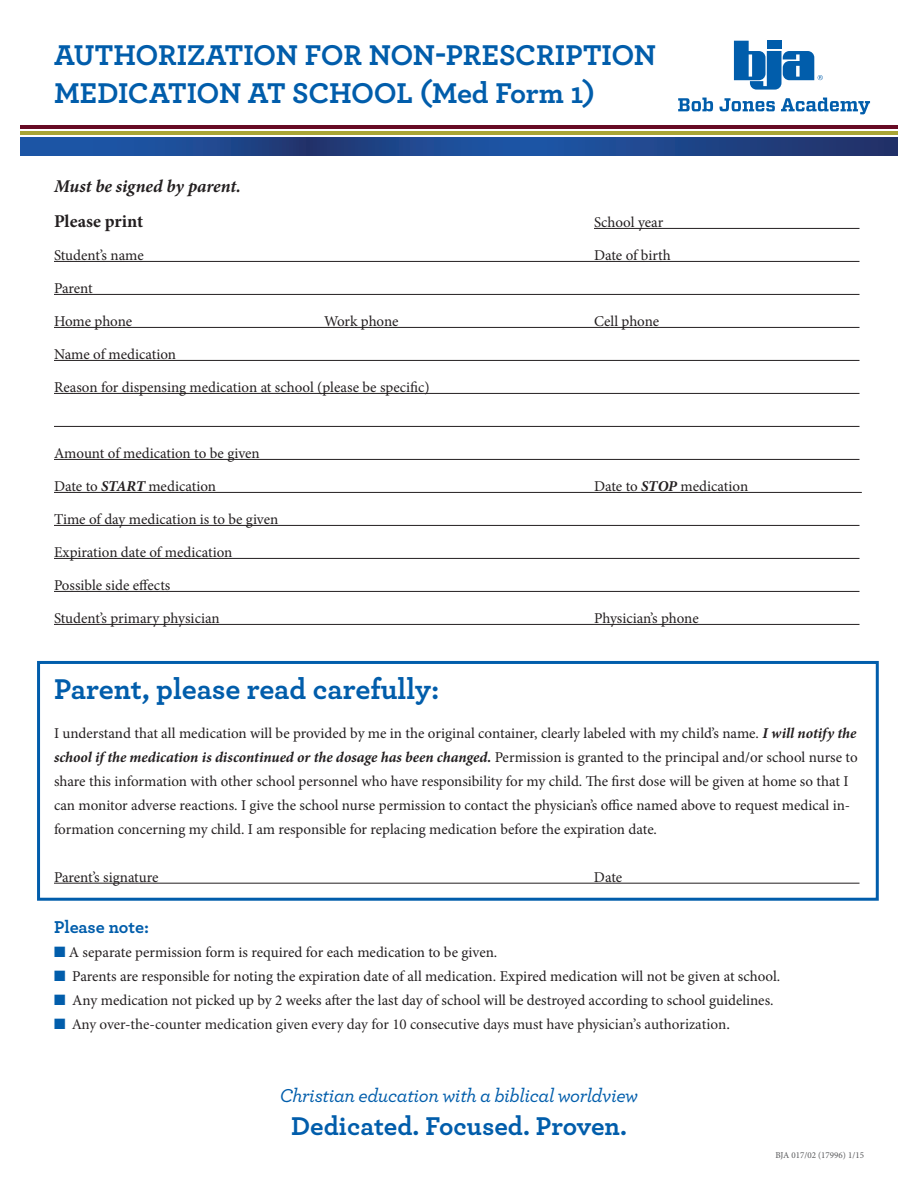
<style>
.page{position:relative;width:918px;height:1188px;background:#fff}
.page>*{position:absolute;margin:0;border:0;box-sizing:border-box;transform-origin:0 0}
.t1{font:700 30px/38px "Archer";letter-spacing:-.01em;color:#015dab}
.t2{font:700 27px "Archer";color:#015dab}
.t3{font:italic 500 19.5px "Archer";letter-spacing:-.02em;color:#015dab}
.t4{font:italic 700 18px "Minion Pro";letter-spacing:-.005em;color:#231f20}
.t5{font:700 18px "Minion Pro";color:#231f20}
.t6{font:700 18px "Archer";letter-spacing:-.005em;color:#015dab}
.t7{font:15px/24px "Minion Pro";color:#231f20}
.t8{font:15px "Minion";color:#231f20}
.t9{font:9px "Minion Pro";color:#57585a}
.s1{font-weight:700;font-style:italic}
.s2{color:#015dab}
</style>
<div class="page">
<hr style="left:594px;top:228px;width:266px;height:1px;background:#231f20">
<hr style="left:54px;top:261px;width:806px;height:1px;background:#231f20">
<hr style="left:54px;top:294px;width:806px;height:1px;background:#231f20">
<hr style="left:54px;top:327px;width:806px;height:1px;background:#231f20">
<hr style="left:54px;top:360px;width:806px;height:1px;background:#231f20">
<hr style="left:54px;top:393px;width:806px;height:1px;background:#231f20">
<hr style="left:54px;top:426px;width:806px;height:1px;background:#231f20">
<hr style="left:54px;top:459px;width:806px;height:1px;background:#231f20">
<hr style="left:54px;top:492px;width:808px;height:1px;background:#231f20">
<hr style="left:54px;top:525px;width:806px;height:1px;background:#231f20">
<hr style="left:54px;top:558px;width:806px;height:1px;background:#231f20">
<hr style="left:54px;top:591px;width:806px;height:1px;background:#231f20">
<hr style="left:54px;top:624px;width:806px;height:1px;background:#231f20">
<hr style="left:54px;top:883px;width:806px;height:1px;background:#231f20">
<svg style="left:734px;top:41px;width:89px;height:49px"></svg>
<svg style="left:678px;top:98px;width:35px;height:13px"></svg>
<svg style="left:719px;top:98px;width:56px;height:13px"></svg>
<svg style="left:781px;top:98px;width:89px;height:16px"></svg>
<hr style="left:20px;top:125px;width:878px;height:4px;background:#670a24">
<hr style="left:20px;top:131px;width:878px;height:4px;background:#a9a535">
<svg style="left:20px;top:138px;width:878px;height:17px;background:#1e468c"></svg>
<div style="left:37px;top:661px;width:842px;height:240px;border:3px solid #015dab"></div>
<h1 class="t1" style="left:54px;top:34px;width:604px">AUTHORIZATION FOR NON-PRESCRIPTION<br>MEDICATION AT SCHOOL (Med Form 1)</h1>
<p class="t4" style="left:54px;top:173px;width:189px">Must be signed by parent.</p>
<p class="t5" style="left:54px;top:208px;width:91px">Please print</p>
<p class="t7" style="left:594px;top:210px;width:71px">School year</p>
<p class="t7" style="left:54px;top:243px;width:91px">Student’s name</p>
<p class="t7" style="left:594px;top:243px;width:78px">Date of birth</p>
<p class="t7" style="left:54px;top:276px;width:40px">Parent</p>
<p class="t7" style="left:54px;top:309px;width:80px">Home phone</p>
<p class="t7" style="left:324px;top:309px;width:76px">Work phone</p>
<p class="t7" style="left:594px;top:309px;width:67px">Cell phone</p>
<p class="t7" style="left:54px;top:342px;width:124px">Name of medication</p>
<p class="t7" style="left:54px;top:375px;width:377px">Reason for dispensing medication at school (please be specific)</p>
<p class="t7" style="left:54px;top:441px;width:207px">Amount of medication to be given</p>
<p class="t7" style="left:54px;top:474px;width:164px">Date to <span class="s1">START</span> medication</p>
<p class="t7" style="left:594px;top:474px;width:156px">Date to <span class="s1">STOP</span> medication</p>
<p class="t7" style="left:54px;top:507px;width:226px">Time of day medication is to be given</p>
<p class="t7" style="left:54px;top:540px;width:180px">Expiration date of medication</p>
<p class="t7" style="left:54px;top:573px;width:118px">Possible side effects</p>
<p class="t7" style="left:54px;top:606px;width:167px">Student’s primary physician</p>
<p class="t7" style="left:594px;top:606px;width:106px">Physician’s phone</p>
<h1 class="t1" style="left:54px;top:668px;width:387px">Parent, please read carefully:</h1>
<p class="t7" style="left:54px;top:721px;width:805px">I understand that all medication will be provided by me in the original container, clearly labeled with my child’s name. <span class="s1">I will notify the school if the medication is discontinued or the dosage has been changed.</span> Permission is granted to the principal and/or school nurse to share this information with other school personnel who have responsibility for my child. The first dose will be given at home so that I can monitor adverse reactions. I give the school nurse permission to contact the physician’s office named above to request medical in&shy;formation concerning my child. I am responsible for replacing medication before the expiration date.</p>
<p class="t7" style="left:54px;top:865px;width:106px">Parent’s signature</p>
<p class="t7" style="left:594px;top:865px;width:30px">Date</p>
<p class="t6" style="left:54px;top:913px;width:96px">Please note:</p>
<p class="t7" style="left:54px;top:941px;width:445px"><span class="s2">■</span> A separate permission form is required for each medication to be given.</p>
<p class="t7" style="left:54px;top:965px;width:728px"><span class="s2">■</span> Parents are responsible for noting the expiration date of all medication. Expired medication will not be given at school.</p>
<p class="t7" style="left:54px;top:989px;width:721px"><span class="s2">■</span> Any medication not picked up by 2 weeks after the last day of school will be destroyed according to school guidelines.</p>
<p class="t8" style="left:54px;top:1017px;width:677px"><span class="s2">■</span> Any over-the-counter medication given every day for 10 consecutive days must have physician’s authorization.</p>
<h3 class="t3" style="left:280px;top:1082px;width:360px">Christian education with a biblical worldview</h3>
<h2 class="t2" style="left:291px;top:1105px;width:337px">Dedicated. Focused. Proven.</h2>
<p class="t9" style="left:775px;top:1149px;width:90px">BJA 017/02 (17996) 1/15</p>
</div>
